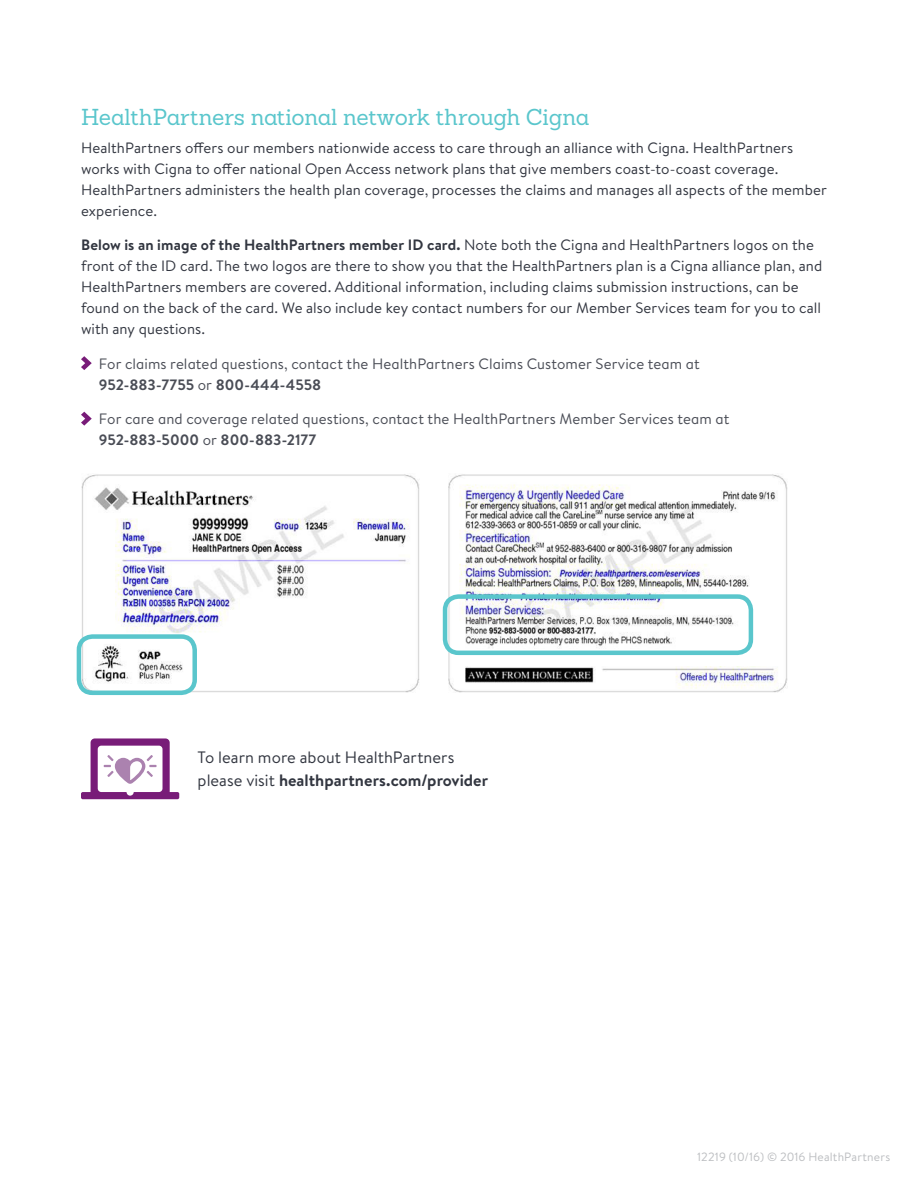
<style>
.page{position:relative;width:918px;height:1188px;background:#fff}
.page>*{position:absolute;margin:0;border:0;box-sizing:border-box;transform-origin:0 0}
.subhead{font:22.5px "HP Sanchez";letter-spacing:-.01em;color:#5ac6cc}
.body{font:16.5px/22.5px "Brandon Text";color:#323640}
.body-2{font:15px/21px "Brandon Text";letter-spacing:.005em;color:#323640}
.body-3{font:15px/21px "HP Brandon Text";letter-spacing:.005em;color:#4a4d56}
.t1{font:12px "Brandon Text";letter-spacing:.015em;color:#bcbec1}
.s1{font-weight:700}
</style>
<div class="page">
<svg style="left:81px;top:356px;width:11px;height:14px"></svg>
<svg style="left:81px;top:412px;width:11px;height:14px"></svg>
<img style="left:81px;top:474px;width:339px;height:218px">
<img style="left:448px;top:474px;width:339px;height:219px">
<svg style="left:81px;top:738px;width:98px;height:61px"></svg>
<div style="left:77px;top:634px;width:120px;height:61px;border:4px solid #5ac6cc;border-radius:13px"></div>
<div style="left:443px;top:594px;width:310px;height:61px;border:4px solid #5ac6cc;border-radius:14px"></div>
<p class="subhead" style="left:81px;top:102px;width:509px">HealthPartners national network through Cigna</p>
<p class="body-2" style="left:81px;top:136px;width:747px">HealthPartners offers our members nationwide access to care through an alliance with Cigna. HealthPartners works with Cigna to offer national Open Access network plans that give members coast-to-coast coverage.<br>HealthPartners administers the health plan coverage, processes the claims and manages all aspects of the member experience.</p>
<p class="body-2" style="left:81px;top:234px;width:743px"><span class="s1">Below is an image of the HealthPartners member ID card.</span> Note both the Cigna and HealthPartners logos on the front of the ID card. The two logos are there to show you that the HealthPartners plan is a Cigna alliance plan, and HealthPartners members are covered. Additional information, including claims submission instructions, can be found on the back of the card. We also include key contact numbers for our Member Services team for you to call with any questions.</p>
<p class="body-3" style="left:99px;top:352px;width:603px">For claims related questions, contact the HealthPartners Claims Customer Service team at<br><span class="s1">952-883-7755</span> or <span class="s1">800-444-4558</span></p>
<p class="body-3" style="left:99px;top:408px;width:632px">For care and coverage related questions, contact the HealthPartners Member Services team at<br><span class="s1">952-883-5000</span> or <span class="s1">800-883-2177</span></p>
<p class="body" style="left:198px;top:746px;width:292px">To learn more about HealthPartners please visit <span class="s1">healthpartners.com/provider</span></p>
<p class="t1" style="left:697px;top:1149px;width:194px">12219 (10/16) © 2016 HealthPartners</p>
</div>
